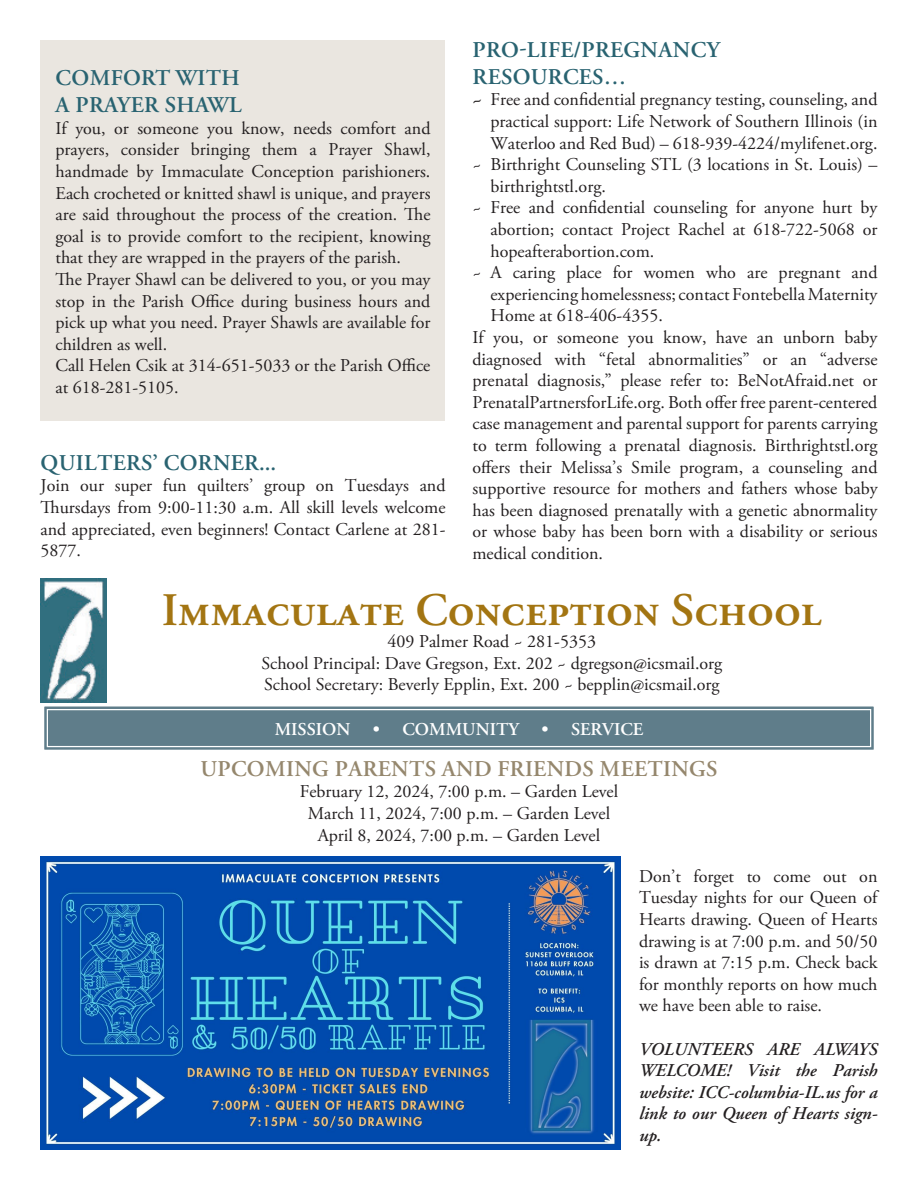
<style>
.page{position:relative;width:918px;height:1188px;background:#fff}
.page>*{position:absolute;margin:0;border:0;box-sizing:border-box;transform-origin:0 0}
.t1{font:600 46.5px "Adobe Garamond Pro";color:#a37512}
.t2{font:600 22.5px/27px "Adobe Garamond Pro";letter-spacing:.015em;color:#296371}
.t3{font:600 22.5px "Adobe Garamond Pro";letter-spacing:.015em;color:#95876d}
.Normal__Web{font:18px/21.6px "Adobe Garamond Pro";color:#231f20;text-align:justify}
.Heading3{font:18px/21.6px "Adobe Garamond Pro";color:#231f20;text-align:justify}
.Normal__Web-2{font:italic 600 18px/21.6px "Adobe Garamond Pro";color:#231f20;text-align:justify}
.t4{font:600 18px "Adobe Garamond Pro";color:#fff}
.s1{font-weight:600;font-style:italic}
</style>
<div class="page">
<svg style="left:44px;top:701px;width:830px;height:49px;background:#748e99"></svg>
<div style="left:47px;top:709px;width:824px;height:38px;border:1px solid #fff"></div>
<img style="left:40px;top:579px;width:66px;height:124px">
<div style="left:40px;top:40px;width:406px;height:381px;background:#eae6e0"></div>
<img style="left:41px;top:857px;width:580px;height:293px">
<p class="t2" style="left:56px;top:65px;width:186px">COMFORT WITH</p>
<p class="t2" style="left:56px;top:92px;width:188px">A PRAYER SHAWL</p>
<p class="Normal__Web" style="left:56px;top:118px;width:377px">If you, or someone you know, needs comfort and prayers, consider bringing them a Prayer Shawl, handmade by Immaculate Conception parishioners.<br>Each crocheted or knitted shawl is unique, and prayers are said throughout the process of the creation. The goal is to provide comfort to the recipient, knowing that they are wrapped in the prayers of the parish.</p>
<p class="Normal__Web" style="left:56px;top:269px;width:377px">The Prayer Shawl can be delivered to you, or you may stop in the Parish Office during business hours and pick up what you need. Prayer Shawls are available for children as well.</p>
<p class="Normal__Web" style="left:56px;top:355px;width:376px">Call Helen Csik at 314-651-5033 or the Parish Office at 618-281-5105.</p>
<p class="t2" style="left:41px;top:449px;width:237px">QUILTERS’ CORNER...</p>
<p class="Normal__Web" style="left:40px;top:476px;width:407px">Join our super fun quilters’ group on Tuesdays and Thursdays from 9:00-11:30 a.m. All skill levels welcome and appreciated, even beginners! Contact Carlene at 281- 5877.</p>
<p class="t2" style="left:473px;top:36px;width:249px">PRO-LIFE/PREGNANCY<br>RESOURCES…</p>
<p class="Heading3" style="left:490px;top:90px;width:389px;text-indent:-18px"><span class="s1">~</span> Free and confidential pregnancy testing, counseling, and practical support: Life Network of Southern Illinois (in Waterloo and Red Bud) – 618-939-4224/mylifenet.org.</p>
<p class="Normal__Web" style="left:490px;top:154px;width:388px;text-indent:-18px">~ Birthright Counseling STL (3 locations in St. Louis) – birthrightstl.org.</p>
<p class="Normal__Web" style="left:490px;top:198px;width:389px;text-indent:-18px">~ Free and confidential counseling for anyone hurt by abortion; contact Project Rachel at 618-722-5068 or hopeafterabortion.com.</p>
<p class="Normal__Web" style="left:490px;top:262px;width:389px;text-indent:-18px">~ A caring place for women who are pregnant and experiencing homelessness; contact Fontebella Maternity Home at 618-406-4355.</p>
<p class="Normal__Web" style="left:472px;top:327px;width:407px">If you, or someone you know, have an unborn baby diagnosed with “fetal abnormalities” or an “adverse prenatal diagnosis,” please refer to: BeNotAfraid.net or PrenatalPartnersforLife.org. Both offer free parent-centered case management and parental support for parents carrying to term following a prenatal diagnosis. Birthrightstl.org offers their Melissa’s Smile program, a counseling and supportive resource for mothers and fathers whose baby has been diagnosed prenatally with a genetic abnormality or whose baby has been born with a disability or serious medical condition.</p>
<p class="t1" style="left:162px;top:584px;width:662px">Immaculate Conception School</p>
<p class="Normal__Web" style="left:388px;top:631px;width:210px">409 Palmer Road ~ 281-5353</p>
<p class="Normal__Web" style="left:261px;top:653px;width:463px">School Principal: Dave Gregson, Ext. 202 ~ dgregson@icsmail.org</p>
<p class="Normal__Web" style="left:264px;top:674px;width:457px">School Secretary: Beverly Epplin, Ext. 200 ~ bepplin@icsmail.org</p>
<p class="t4" style="left:275px;top:719px;width:370px">MISSION • COMMUNITY • SERVICE</p>
<p class="t3" style="left:200px;top:756px;width:519px">UPCOMING PARENTS AND FRIENDS MEETINGS</p>
<p class="Normal__Web" style="left:300px;top:781px;width:320px">February 12, 2024, 7:00 p.m. – Garden Level</p>
<p class="Normal__Web" style="left:308px;top:803px;width:304px">March 11, 2024, 7:00 p.m. – Garden Level</p>
<p class="Normal__Web" style="left:318px;top:825px;width:284px">April 8, 2024, 7:00 p.m. – Garden Level</p>
<p class="Normal__Web" style="left:639px;top:866px;width:242px">Don’t forget to come out on Tuesday nights for our Queen of Hearts drawing. Queen of Hearts drawing is at 7:00 p.m. and 50/50 is drawn at 7:15 p.m. Check back for monthly reports on how much we have been able to raise.</p>
<p class="Normal__Web-2" style="left:639px;top:1038px;width:240px">VOLUNTEERS ARE ALWAYS WELCOME! Visit the Parish website: ICC-columbia-IL.us for a link to our Queen of Hearts sign&shy;up.</p>
</div>
